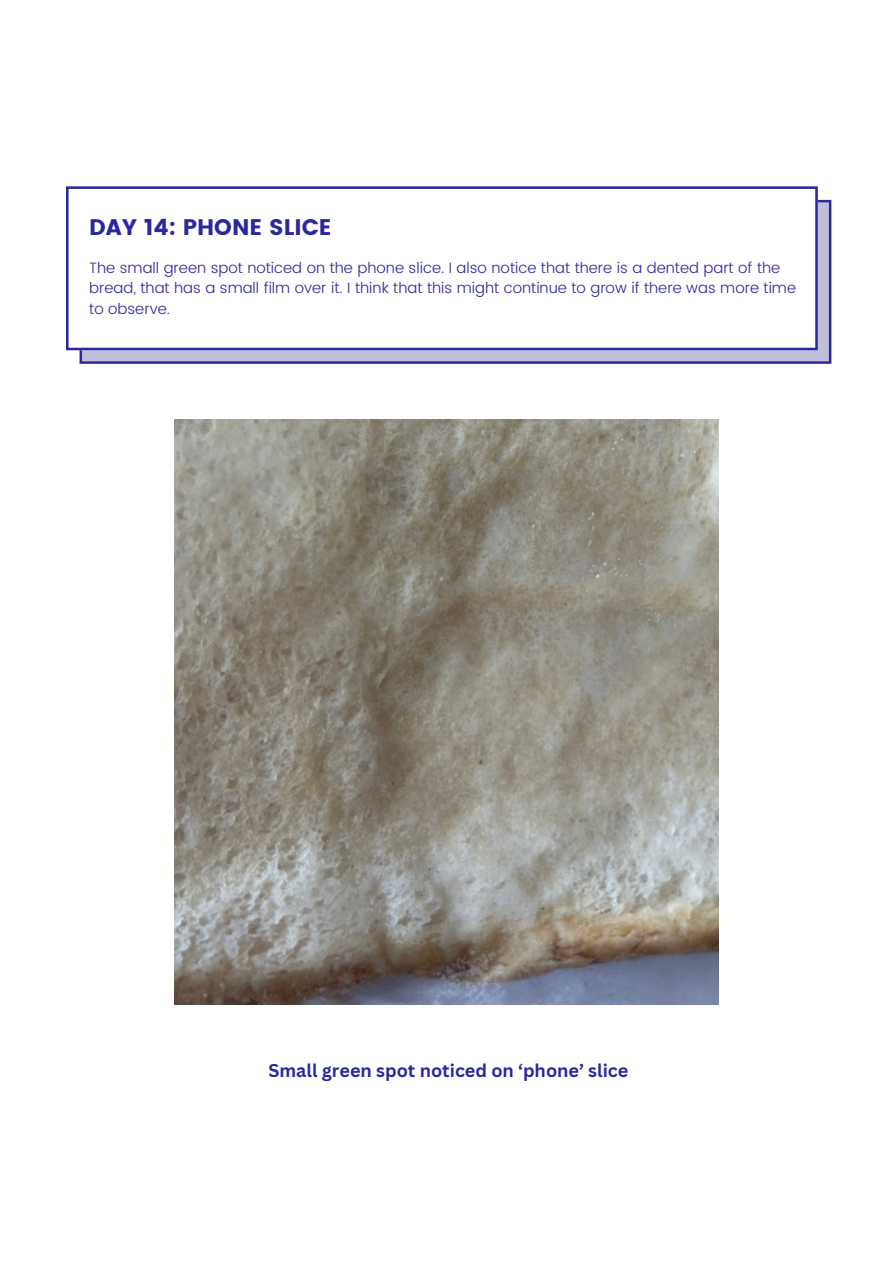
<style>
.page{position:relative;width:893px;height:1264px;background:#fff}
.page>*{position:absolute;margin:0;border:0;box-sizing:border-box;transform-origin:0 0}
.t1{font:22.5px "Poppins";color:#2a289d}
.t2{font:700 18px "Canva Sans";color:#2a289d}
.t3{font:300 15px/20.2px "Poppins";color:#2a289d}
</style>
<div class="page">
<svg style="left:79px;top:200px;width:752px;height:164px;background:#a2a1cc"></svg>
<svg style="left:66px;top:186px;width:751px;height:164px"></svg>
<img style="left:174px;top:419px;width:544px;height:585px">
<p class="t1" style="left:89px;top:214px;width:244px">DAY 14: PHONE SLICE</p>
<p class="t3" style="left:89px;top:258px;width:708px">The small green spot noticed on the phone slice. I also notice that there is a dented part of the bread, that has a small film over it. I think that this might continue to grow if there was more time to observe.</p>
<p class="t2" style="left:268px;top:1057px;width:361px">Small green spot noticed on ‘phone’ slice</p>
</div>
